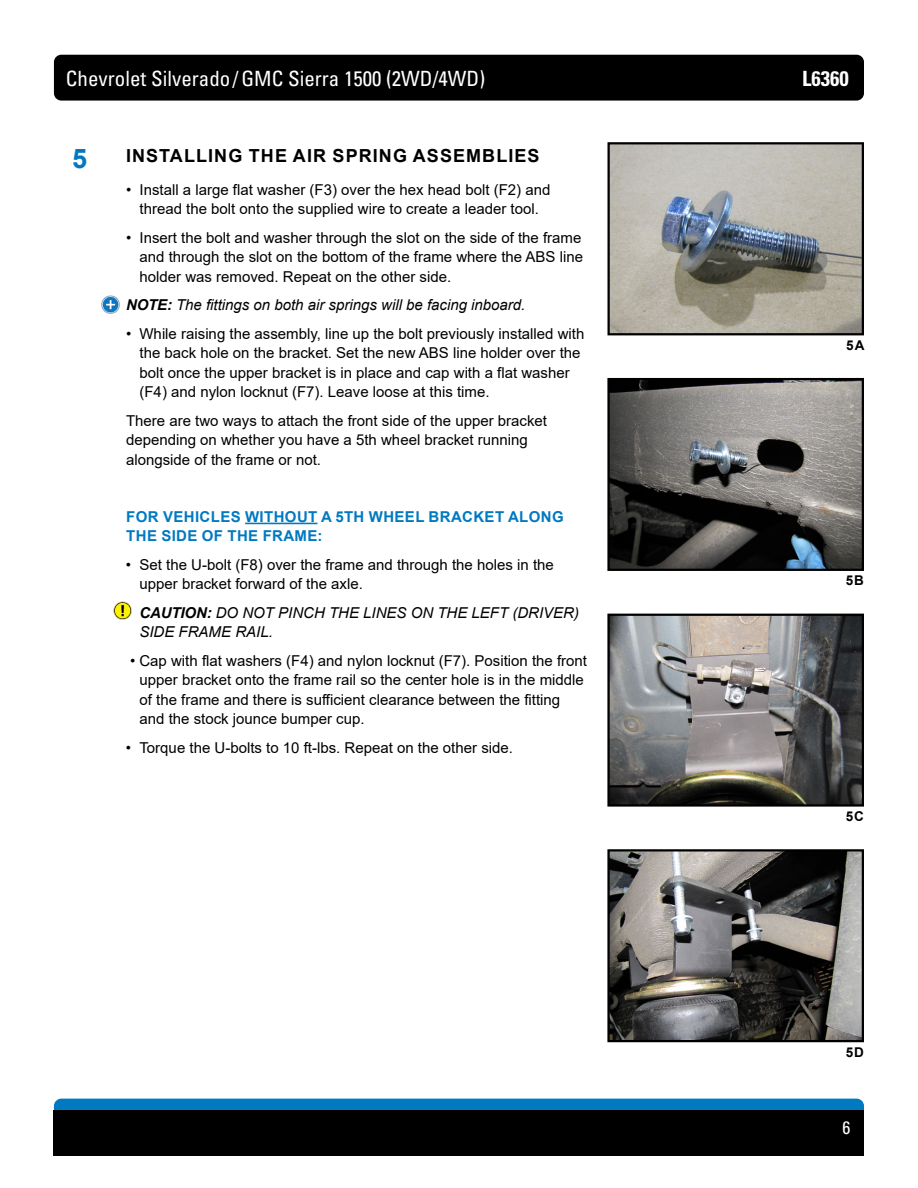
<style>
.page{position:relative;width:918px;height:1188px;background:#fff}
.page>*{position:absolute;margin:0;border:0;box-sizing:border-box;transform-origin:0 0}
.t1{font:700 27px "Arial";color:#0079c1}
.t2{font:condensed 21px "Univers LT Std";color:#fff}
.t3{font:700 condensed 21px "Univers LT Std";color:#fff}
.t4{font:700 18px "Arial";letter-spacing:.06em;color:#000}
.t5{font:condensed 18px "Univers LT Std";color:#fff}
.t6{font:15px/19.5px "Arial";color:#000}
.t7{font:italic 15px/19.5px "Arial";color:#000}
.t8{font:700 15px/19.5px "Arial";letter-spacing:.025em;color:#0079c1}
.t9{font:700 13.5px "Arial";letter-spacing:.075em;color:#000}
.s1{font-weight:700}
</style>
<div class="page">
<div style="left:54px;top:55px;width:810px;height:46px;background:#000;border-radius:7px"></div>
<div style="left:54px;top:1099px;width:810px;height:45px;background:#0079c1;border-radius:7px"></div>
<div style="left:54px;top:1110px;width:810px;height:46px;background:#000"></div>
<img style="left:611px;top:145px;width:250px;height:187px">
<div style="left:608px;top:142px;width:256px;height:193px;border:2px solid #000"></div>
<hr style="left:245px;top:523px;width:72px;height:1px;background:#0079c1">
<img style="left:610px;top:381px;width:251px;height:187px">
<div style="left:607px;top:378px;width:257px;height:193px;border:2px solid #000"></div>
<img style="left:610px;top:852px;width:251px;height:187px">
<div style="left:607px;top:849px;width:257px;height:193px;border:2px solid #000"></div>
<img style="left:610px;top:617px;width:251px;height:187px">
<div style="left:607px;top:614px;width:257px;height:193px;border:2px solid #000"></div>
<img style="left:101px;top:295px;width:19px;height:19px">
<img style="left:113px;top:601px;width:19px;height:19px">
<h2 class="t2" style="left:66px;top:65px;width:421px">Chevrolet Silverado/GMC Sierra 1500 (2WD/4WD)</h2>
<h2 class="t3" style="left:802px;top:65px;width:48px">L6360</h2>
<h1 class="t1" style="left:72px;top:139px;width:17px">5</h1>
<p class="t4" style="left:126px;top:143px;width:415px">INSTALLING THE AIR SPRING ASSEMBLIES</p>
<p class="t6" style="left:126px;top:180px;width:426px;text-align:center">• Install a large flat washer (F3) over the hex head bolt (F2) and thread the bolt onto the supplied wire to create a leader tool.</p>
<p class="t6" style="left:140px;top:228px;width:445px;text-align:justify;text-indent:-14px">• Insert the bolt and washer through the slot on the side of the frame and through the slot on the bottom of the frame where the ABS line holder was removed. Repeat on the other side.</p>
<p class="t7" style="left:126px;top:296px;width:401px"><span class="s1">NOTE:</span> The fittings on both air springs will be facing inboard.</p>
<p class="t6" style="left:140px;top:324px;width:446px;text-indent:-14px">• While raising the assembly, line up the bolt previously installed with the back hole on the bracket. Set the new ABS line holder over the bolt once the upper bracket is in place and cap with a flat washer (F4) and nylon locknut (F7). Leave loose at this time.</p>
<p class="t6" style="left:126px;top:411px;width:423px">There are two ways to attach the front side of the upper bracket depending on whether you have a 5th wheel bracket running alongside of the frame or not.</p>
<p class="t8" style="left:126px;top:507px;width:439px">FOR VEHICLES WITHOUT A 5TH WHEEL BRACKET ALONG<br>THE SIDE OF THE FRAME:</p>
<p class="t6" style="left:139px;top:555px;width:416px;text-indent:-14px">• Set the U-bolt (F8) over the frame and through the holes in the upper bracket forward of the axle.</p>
<p class="t7" style="left:139px;top:603px;width:441px"><span class="s1">CAUTION:</span> DO NOT PINCH THE LINES ON THE LEFT (DRIVER)<br>SIDE FRAME RAIL.</p>
<p class="t6" style="left:139px;top:651px;width:449px;text-indent:-9px">• Cap with flat washers (F4) and nylon locknut (F7). Position the front upper bracket onto the frame rail so the center hole is in the middle of the frame and there is sufficient clearance between the fitting and the stock jounce bumper cup.</p>
<p class="t6" style="left:126px;top:738px;width:389px">• Torque the U-bolts to 10 ft-lbs. Repeat on the other side.</p>
<p class="t9" style="left:846px;top:335px;width:20px">5A</p>
<p class="t9" style="left:846px;top:571px;width:20px">5B</p>
<p class="t9" style="left:846px;top:807px;width:20px">5C</p>
<p class="t9" style="left:846px;top:1042px;width:20px">5D</p>
<p class="t5" style="left:843px;top:1116px;width:9px">6</p>
</div>
